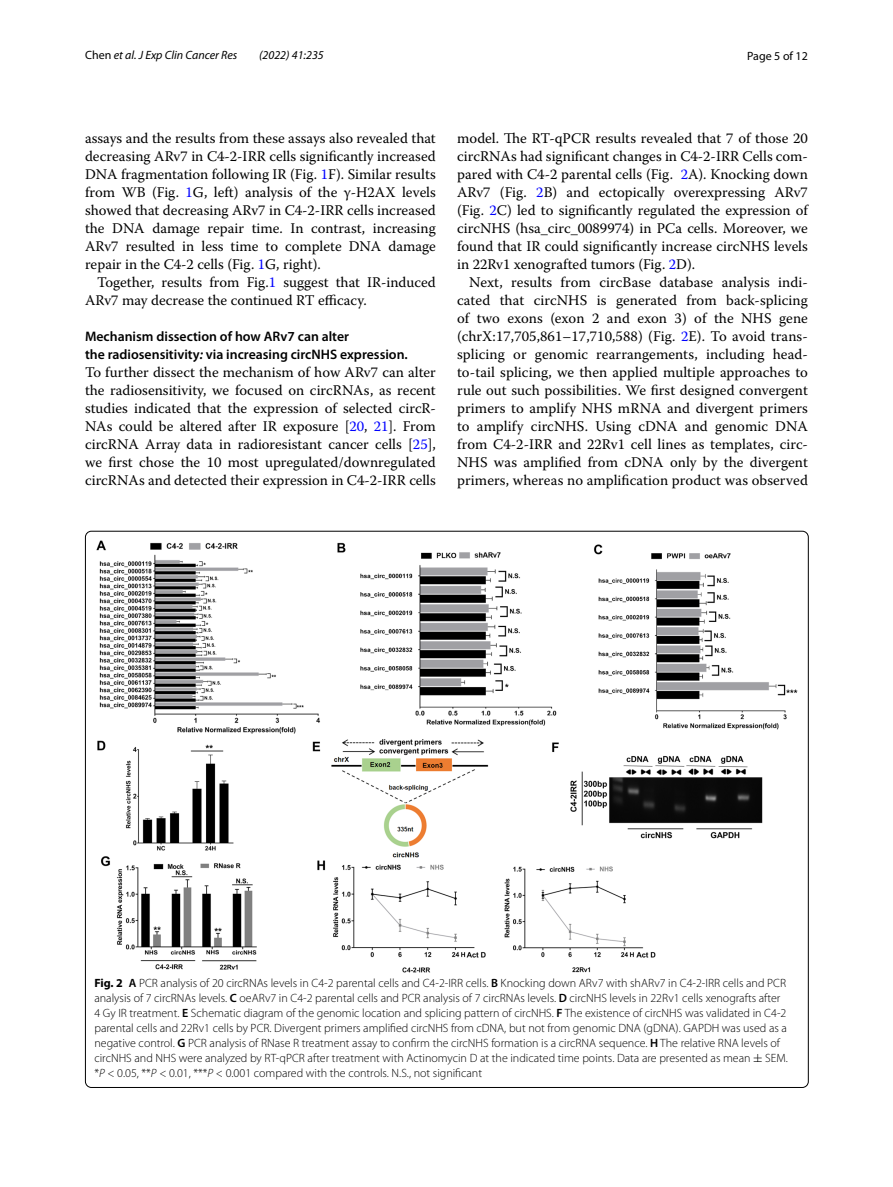
<style>
.page{position:relative;width:893px;height:1187px;background:#fff}
.page>*{position:absolute;margin:0;border:0;box-sizing:border-box;transform-origin:0 0}
.t1{font:14.7px/18px "Warnock Pro";color:#000;text-align:justify}
.t2{font:600 13.8px/18px "Myriad Pro";color:#000}
.t3{font:300 12px/15px "Myriad Pro";color:#000}
.t4{font:italic 12px "Myriad Pro";color:#000}
.t5{font:12px "Myriad Pro";color:#000}
.s1{font-style:normal}
.s2{color:#00f}
.s3{font-style:italic}
.s4{font-weight:700}
.s5{font-weight:600}
.s6{font-family:"MTSY";font-weight:400}
</style>
<div class="page">
<img style="left:97px;top:540px;width:700px;height:432px">
<p class="t4" style="left:85px;top:48px;width:154px"><span class="s1">Chen</span> et al. J Exp Clin Cancer Res</p>
<p class="t4" style="left:259px;top:48px;width:66px">(2022) 41:235</p>
<p class="t5" style="left:747px;top:48px;width:62px">Page 5 of 12</p>
<p class="t1" style="left:85px;top:128px;width:352px">assays and the results from these assays also revealed that decreasing ARv7 in C4-2-IRR cells significantly increased DNA fragmentation following IR (Fig. <span class="s2">1</span>F). Similar results from WB (Fig. <span class="s2">1</span>G, left) analysis of the γ-H2AX levels showed that decreasing ARv7 in C4-2-IRR cells increased the DNA damage repair time. In contrast, increasing ARv7 resulted in less time to complete DNA damage repair in the C4-2 cells (Fig. <span class="s2">1</span>G, right).</p>
<p class="t1" style="left:85px;top:272px;width:352px;text-indent:12px">Together, results from Fig.<span class="s2">1</span> suggest that IR-induced<br>ARv7 may decrease the continued RT efficacy.</p>
<p class="t2" style="left:85px;top:327px;width:324px">Mechanism dissection of how ARv7 can alter<br>the radiosensitivity<span class="s3">:</span> via increasing circNHS expression.</p>
<p class="t1" style="left:85px;top:362px;width:352px">To further dissect the mechanism of how ARv7 can alter the radiosensitivity, we focused on circRNAs, as recent studies indicated that the expression of selected circR-NAs could be altered after IR exposure [<span class="s2">20</span>, <span class="s2">21</span>]. From circRNA Array data in radioresistant cancer cells [<span class="s2">25</span>], we first chose the 10 most upregulated/downregulated circRNAs and detected their expression in C4-2-IRR cells</p>
<p class="t1" style="left:457px;top:128px;width:352px">model. The RT-qPCR results revealed that 7 of those 20 circRNAs had significant changes in C4-2-IRR Cells com&shy;pared with C4-2 parental cells (Fig. <span class="s2">2</span>A). Knocking down ARv7 (Fig. <span class="s2">2</span>B) and ectopically overexpressing ARv7 (Fig. <span class="s2">2</span>C) led to significantly regulated the expression of circNHS (hsa_circ_0089974) in PCa cells. Moreover, we found that IR could significantly increase circNHS levels in 22Rv1 xenografted tumors (Fig. <span class="s2">2</span>D).</p>
<p class="t1" style="left:457px;top:272px;width:352px;text-indent:12px">Next, results from circBase database analysis indi&shy;cated that circNHS is generated from back-splicing of two exons (exon 2 and exon 3) of the NHS gene (chrX:17,705,861–17,710,588) (Fig. <span class="s2">2</span>E). To avoid trans&shy;splicing or genomic rearrangements, including head&shy;to-tail splicing, we then applied multiple approaches to rule out such possibilities. We first designed convergent primers to amplify NHS mRNA and divergent primers to amplify circNHS. Using cDNA and genomic DNA from C4-2-IRR and 22Rv1 cell lines as templates, circ-NHS was amplified from cDNA only by the divergent primers, whereas no amplification product was observed</p>
<p class="t3" style="left:94px;top:975px;width:695px"><span class="s4">Fig. 2</span> <span class="s5">A</span> PCR analysis of 20 circRNAs levels in C4-2 parental cells and C4-2-IRR cells. <span class="s5">B</span> Knocking down ARv7 with shARv7 in C4-2-IRR cells and PCR analysis of 7 circRNAs levels. <span class="s5">C</span> oeARv7 in C4-2 parental cells and PCR analysis of 7 circRNAs levels. <span class="s5">D</span> circNHS levels in 22Rv1 cells xenografts after 4 Gy IR treatment. <span class="s5">E</span> Schematic diagram of the genomic location and splicing pattern of circNHS. <span class="s5">F</span> The existence of circNHS was validated in C4-2 parental cells and 22Rv1 cells by PCR. Divergent primers amplified circNHS from cDNA, but not from genomic DNA (gDNA). GAPDH was used as a negative control. <span class="s5">G</span> PCR analysis of RNase R treatment assay to confirm the circNHS formation is a circRNA sequence. <span class="s5">H</span> The relative RNA levels of circNHS and NHS were analyzed by RT-qPCR after treatment with Actinomycin D at the indicated time points. Data are presented as mean <span class="s6">±</span> SEM. *<span class="s3">P</span> &lt; 0.05, **<span class="s3">P</span> &lt; 0.01, ***<span class="s3">P</span> &lt; 0.001 compared with the controls. N.S., not significant</p>
</div>
